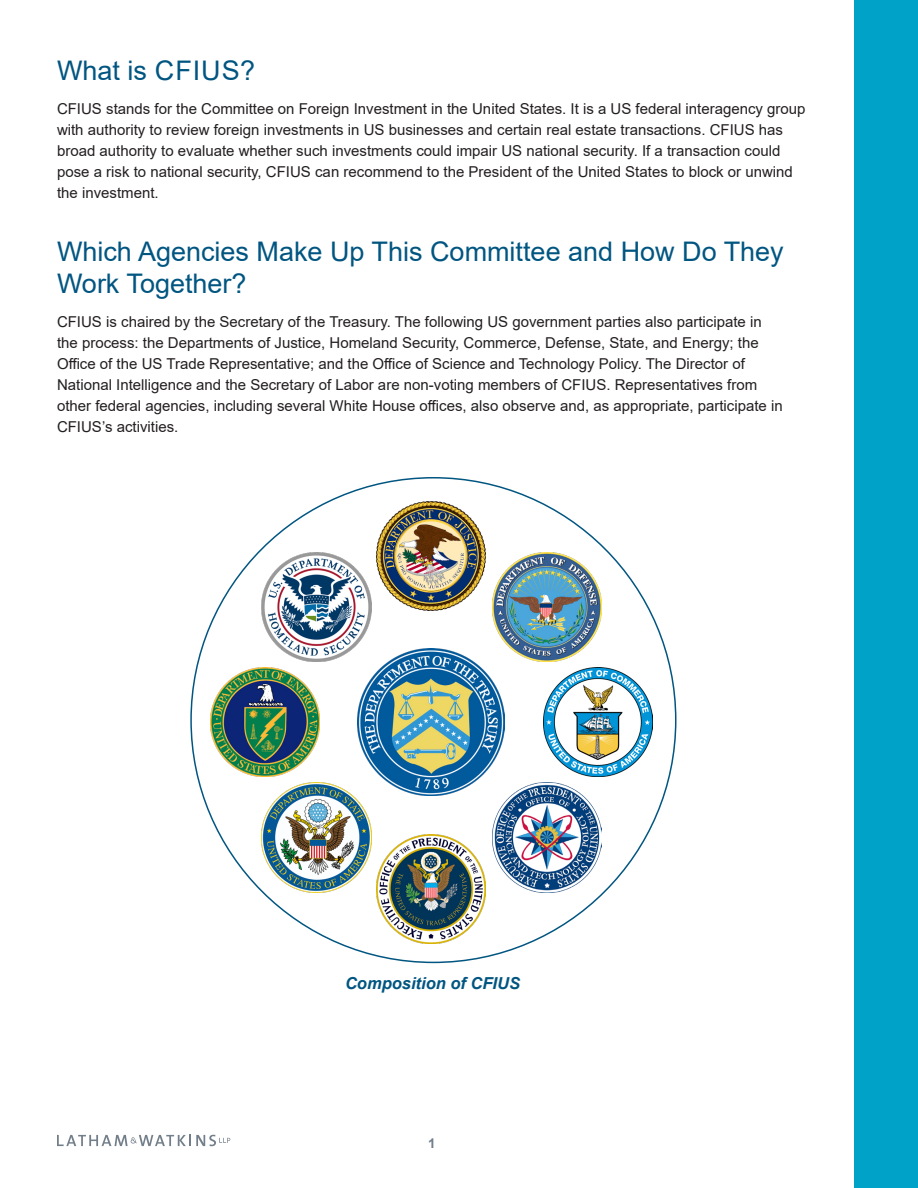
<style>
.page{position:relative;width:918px;height:1188px;background:#fff}
.page>*{position:absolute;margin:0;border:0;box-sizing:border-box;transform-origin:0 0}
.BD_SUBHEAD_1{font:27px/32.4px "Arial";color:#005581}
.BD_SUBHEAD_2{font:italic 700 16.5px "Arial";color:#005581}
.BD_-_text_1{font:15px/21px "Arial";color:#231f20}
.t1{font:700 13.5px "Arial";color:#727f8a}
</style>
<div class="page">
<svg style="left:57px;top:1135px;width:173px;height:11px"></svg>
<div style="left:854px;top:0;width:64px;height:1188px;background:#00a3c7"></div>
<img style="left:262px;top:783px;width:109px;height:109px">
<img style="left:493px;top:783px;width:109px;height:109px">
<img style="left:376px;top:834px;width:110px;height:109px">
<img style="left:262px;top:552px;width:109px;height:109px">
<img style="left:493px;top:552px;width:109px;height:109px">
<img style="left:544px;top:668px;width:109px;height:109px">
<img style="left:211px;top:668px;width:109px;height:109px">
<img style="left:358px;top:649px;width:146px;height:146px">
<img style="left:376px;top:501px;width:110px;height:109px">
<p class="BD_SUBHEAD_1" style="left:57px;top:54px;width:200px">What is CFIUS?</p>
<p class="BD_-_text_1" style="left:57px;top:98px;width:750px">CFIUS stands for the Committee on Foreign Investment in the United States. It is a US federal interagency group with authority to review foreign investments in US businesses and certain real estate transactions. CFIUS has broad authority to evaluate whether such investments could impair US national security. If a transaction could pose a risk to national security, CFIUS can recommend to the President of the United States to block or unwind the investment.</p>
<p class="BD_SUBHEAD_1" style="left:57px;top:235px;width:728px">Which Agencies Make Up This Committee and How Do They<br>Work Together?</p>
<p class="BD_-_text_1" style="left:57px;top:312px;width:727px">CFIUS is chaired by the Secretary of the Treasury. The following US government parties also participate in the process: the Departments of Justice, Homeland Security, Commerce, Defense, State, and Energy; the Office of the US Trade Representative; and the Office of Science and Technology Policy. The Director of National Intelligence and the Secretary of Labor are non-voting members of CFIUS. Representatives from other federal agencies, including several White House offices, also observe and, as appropriate, participate in CFIUS’s activities.</p>
<p class="BD_SUBHEAD_2" style="left:345px;top:972px;width:177px">Composition of CFIUS</p>
<p class="t1" style="left:428px;top:1134px;width:9px">1</p>
</div>
